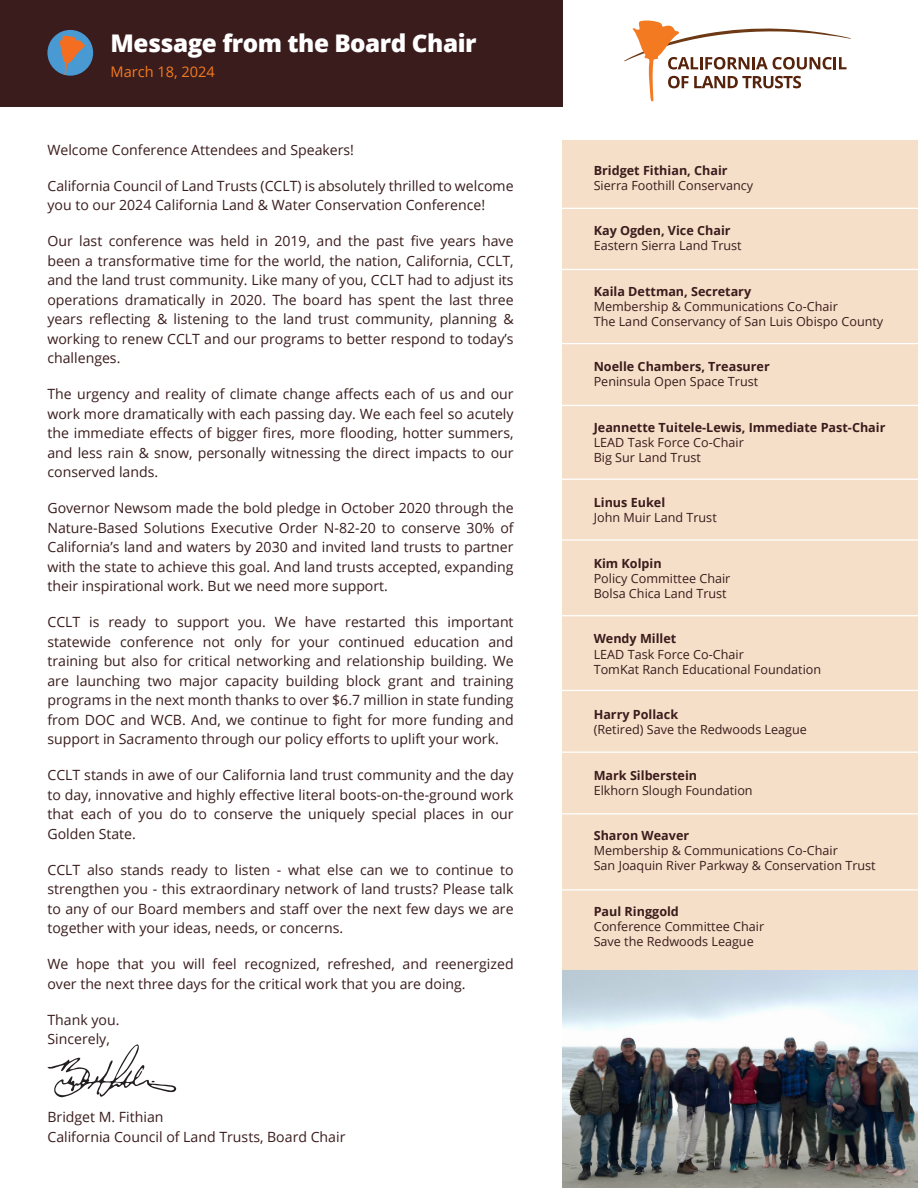
<style>
.page{position:relative;width:918px;height:1188px;background:#fff}
.page>*{position:absolute;margin:0;border:0;box-sizing:border-box;transform-origin:0 0}
.t1{font:800 24.3px "Open Sans";letter-spacing:-.02em;color:#fff}
.t2{font:14.55px "Open Sans";color:#f47a21}
.t3{font:14.1px/19.5px "Open Sans";color:#3a1c1c;text-align:justify}
.t4{font:12.6px/15.1px "Open Sans";color:#3a1c1c}
.t5{font:700 12.6px "Open Sans";color:#3a1c1c}
</style>
<div class="page">
<div style="left:563px;top:140px;width:355px;height:830px;background:#f5dfc9"></div>
<div style="left:0;top:0;width:563px;height:107px;background:#3a1c1c"></div>
<img style="left:563px;top:971px;width:355px;height:217px">
<hr style="left:552px;top:208px;width:366px;height:1px;background:#fff">
<hr style="left:552px;top:269px;width:366px;height:1px;background:#fff">
<hr style="left:552px;top:343px;width:366px;height:1px;background:#fff">
<hr style="left:552px;top:405px;width:366px;height:1px;background:#fff">
<hr style="left:552px;top:479px;width:366px;height:1px;background:#fff">
<hr style="left:552px;top:539px;width:366px;height:2px;background:#fff">
<hr style="left:552px;top:615px;width:366px;height:1px;background:#fff">
<hr style="left:552px;top:690px;width:366px;height:1px;background:#fff">
<hr style="left:552px;top:752px;width:366px;height:1px;background:#fff">
<hr style="left:552px;top:813px;width:366px;height:1px;background:#fff">
<hr style="left:552px;top:889px;width:366px;height:1px;background:#fff">
<svg style="left:47px;top:1044px;width:130px;height:54px"></svg>
<svg style="left:624px;top:20px;width:227px;height:82px"></svg>
<div style="left:47px;top:30px;width:46px;height:46px;background:#4999d3;border-radius:50%"></div>
<svg style="left:59px;top:35px;width:26px;height:41px"></svg>
<h1 class="t1" style="left:111px;top:25px;width:368px">Message from the Board Chair</h1>
<p class="t2" style="left:111px;top:61px;width:106px">March 18, 2024</p>
<p class="t3" style="left:47px;top:140px;width:308px">Welcome Conference Attendees and Speakers!</p>
<p class="t3" style="left:47px;top:176px;width:468px">California Council of Land Trusts (CCLT) is absolutely thrilled to welcome you to our 2024 California Land &amp; Water Conservation Conference!</p>
<p class="t3" style="left:47px;top:231px;width:468px">Our last conference was held in 2019, and the past five years have been a transformative time for the world, the nation, California, CCLT, and the land trust community. Like many of you, CCLT had to adjust its operations dramatically in 2020. The board has spent the last three years reflecting &amp; listening to the land trust community, planning &amp; working to renew CCLT and our programs to better respond to today’s challenges.</p>
<p class="t3" style="left:47px;top:384px;width:468px">The urgency and reality of climate change affects each of us and our work more dramatically with each passing day. We each feel so acutely the immediate effects of bigger fires, more flooding, hotter summers, and less rain &amp; snow, personally witnessing the direct impacts to our conserved lands.</p>
<p class="t3" style="left:47px;top:498px;width:468px">Governor Newsom made the bold pledge in October 2020 through the Nature-Based Solutions Executive Order N-82-20 to conserve 30% of California’s land and waters by 2030 and invited land trusts to partner with the state to achieve this goal. And land trusts accepted, expanding their inspirational work. But we need more support.</p>
<p class="t3" style="left:47px;top:612px;width:468px">CCLT is ready to support you. We have restarted this important statewide conference not only for your continued education and training but also for critical networking and relationship building. We are launching two major capacity building block grant and training programs in the next month thanks to over $6.7 million in state funding from DOC and WCB. And, we continue to fight for more funding and support in Sacramento through our policy efforts to uplift your work.</p>
<p class="t3" style="left:47px;top:765px;width:468px">CCLT stands in awe of our California land trust community and the day to day, innovative and highly effective literal boots-on-the-ground work that each of you do to conserve the uniquely special places in our Golden State.</p>
<p class="t3" style="left:47px;top:860px;width:468px">CCLT also stands ready to listen - what else can we to continue to strengthen you - this extraordinary network of land trusts? Please talk to any of our Board members and staff over the next few days we are together with your ideas, needs, or concerns.</p>
<p class="t3" style="left:47px;top:954px;width:468px">We hope that you will feel recognized, refreshed, and reenergized over the next three days for the critical work that you are doing.</p>
<p class="t3" style="left:47px;top:1010px;width:74px">Thank you.<br>Sincerely,</p>
<p class="t3" style="left:47px;top:1107px;width:300px">Bridget M. Fithian<br>California Council of Land Trusts, Board Chair</p>
<p class="t5" style="left:594px;top:161px;width:135px">Bridget Fithian, Chair</p>
<p class="t4" style="left:594px;top:177px;width:161px">Sierra Foothill Conservancy</p>
<p class="t5" style="left:594px;top:222px;width:138px">Kay Ogden, Vice Chair</p>
<p class="t4" style="left:594px;top:238px;width:150px">Eastern Sierra Land Trust</p>
<p class="t5" style="left:594px;top:282px;width:159px">Kaila Dettman, Secretary</p>
<p class="t4" style="left:594px;top:298px;width:291px">Membership &amp; Communications Co-Chair<br>The Land Conservancy of San Luis Obispo County</p>
<p class="t5" style="left:594px;top:358px;width:178px">Noelle Chambers, Treasurer</p>
<p class="t4" style="left:594px;top:374px;width:166px">Peninsula Open Space Trust</p>
<p class="t5" style="left:594px;top:418px;width:293px">Jeannette Tuitele-Lewis, Immediate Past-Chair</p>
<p class="t4" style="left:594px;top:434px;width:152px">LEAD Task Force Co-Chair<br>Big Sur Land Trust</p>
<p class="t5" style="left:594px;top:494px;width:73px">Linus Eukel</p>
<p class="t4" style="left:594px;top:510px;width:125px">John Muir Land Trust</p>
<p class="t5" style="left:594px;top:554px;width:69px">Kim Kolpin</p>
<p class="t4" style="left:594px;top:570px;width:138px">Policy Committee Chair<br>Bolsa Chica Land Trust</p>
<p class="t5" style="left:594px;top:630px;width:84px">Wendy Millet</p>
<p class="t4" style="left:594px;top:646px;width:229px">LEAD Task Force Co-Chair<br>TomKat Ranch Educational Foundation</p>
<p class="t5" style="left:594px;top:706px;width:86px">Harry Pollack</p>
<p class="t4" style="left:594px;top:722px;width:215px">(Retired) Save the Redwoods League</p>
<p class="t5" style="left:594px;top:766px;width:105px">Mark Silberstein</p>
<p class="t4" style="left:594px;top:782px;width:160px">Elkhorn Slough Foundation</p>
<p class="t5" style="left:594px;top:827px;width:97px">Sharon Weaver</p>
<p class="t4" style="left:594px;top:843px;width:284px">Membership &amp; Communications Co-Chair<br>San Joaquin River Parkway &amp; Conservation Trust</p>
<p class="t5" style="left:594px;top:902px;width:87px">Paul Ringgold</p>
<p class="t4" style="left:594px;top:918px;width:172px">Conference Committee Chair<br>Save the Redwoods League</p>
</div>
